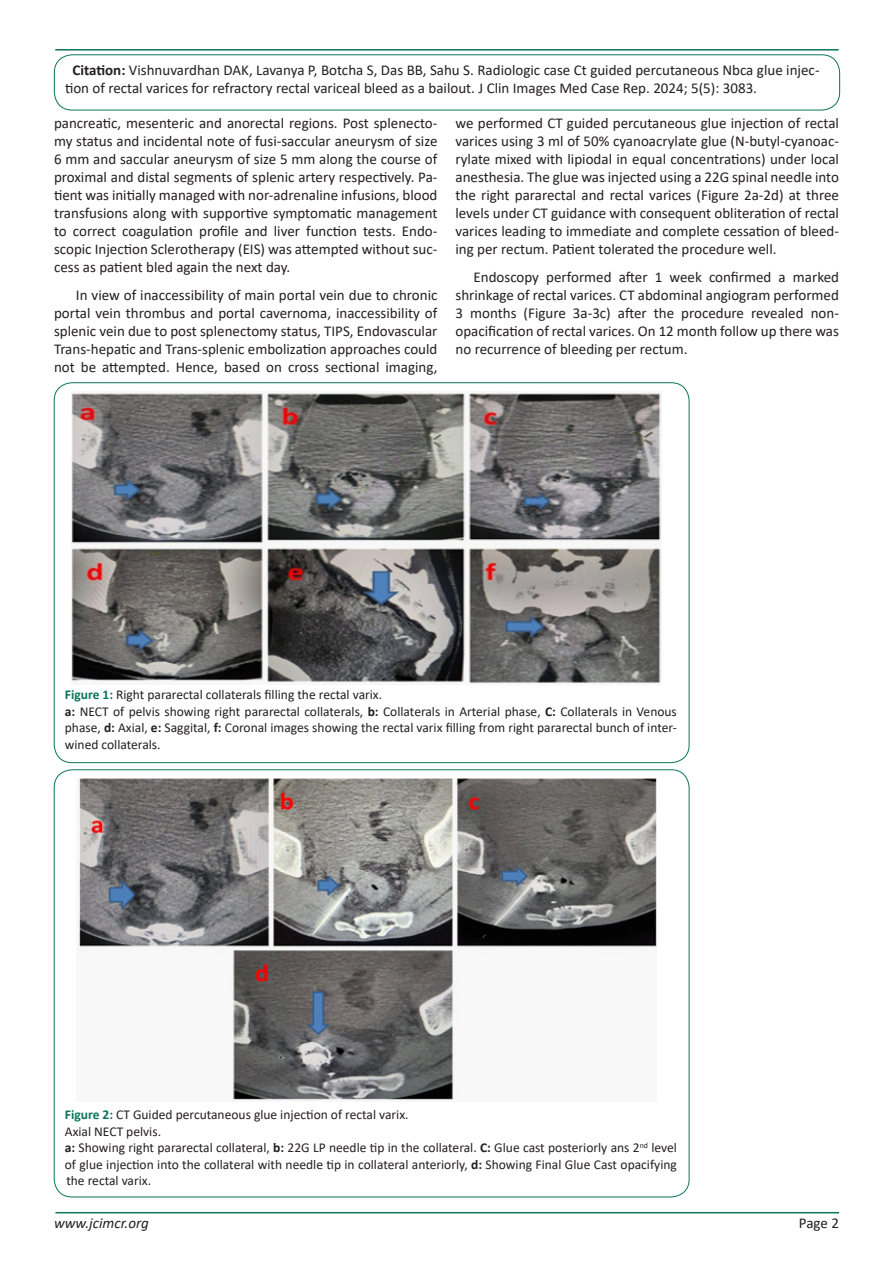
<style>
.page{position:relative;width:893px;height:1263px;background:#fff}
.page>*{position:absolute;margin:0;border:0;box-sizing:border-box;transform-origin:0 0}
.t1{font:15px/18px "Calibri";color:#231f20;text-align:justify}
.t2{font:italic 15px "Calibri";color:#231f20}
.t3{font:13.5px/16.5px "Calibri";color:#231f20;text-align:justify}
.s1{font-weight:700}
.s2{font-weight:700;color:#0a755b}
</style>
<div class="page">
<hr style="left:55px;top:1212px;width:784px;height:1px;background:#0a755b">
<hr style="left:55px;top:49px;width:784px;height:2px;background:#0a755b">
<div style="left:54px;top:55px;width:786px;height:55px;border:1px solid #0a755b;border-radius:18px"></div>
<img style="left:71px;top:392px;width:590px;height:292px">
<img style="left:78px;top:779px;width:578px;height:322px">
<p class="t1" style="left:65px;top:61px;width:756px;text-indent:8px"><span class="s1">Citation:</span> Vishnuvardhan DAK, Lavanya P, Botcha S, Das BB, Sahu S. Radiologic case Ct guided percutaneous Nbca glue injec&shy;tion of rectal varices for refractory rectal variceal bleed as a bailout. J Clin Images Med Case Rep. 2024; 5(5): 3083.</p>
<p class="t1" style="left:54px;top:113px;width:385px">pancreatic, mesenteric and anorectal regions. Post splenecto&shy;my status and incidental note of fusi-saccular aneurysm of size 6 mm and saccular aneurysm of size 5 mm along the course of proximal and distal segments of splenic artery respectively. Pa&shy;tient was initially managed with nor-adrenaline infusions, blood transfusions along with supportive symptomatic management to correct coagulation profile and liver function tests. Endo&shy;scopic Injection Sclerotherapy (EIS) was attempted without suc&shy;cess as patient bled again the next day.</p>
<p class="t1" style="left:54px;top:286px;width:385px;text-indent:22px">In view of inaccessibility of main portal vein due to chronic portal vein thrombus and portal cavernoma, inaccessibility of splenic vein due to post splenectomy status, TIPS, Endovascular Trans-hepatic and Trans-splenic embolization approaches could not be attempted. Hence, based on cross sectional imaging,</p>
<p class="t1" style="left:455px;top:113px;width:385px">we performed CT guided percutaneous glue injection of rectal varices using 3 ml of 50% cyanoacrylate glue (N-butyl-cyanoac&shy;rylate mixed with lipiodal in equal concentrations) under local anesthesia. The glue was injected using a 22G spinal needle into the right pararectal and rectal varices (Figure 2a-2d) at three levels under CT guidance with consequent obliteration of rectal varices leading to immediate and complete cessation of bleed&shy;ing per rectum. Patient tolerated the procedure well.</p>
<p class="t1" style="left:455px;top:268px;width:385px;text-indent:18px">Endoscopy performed after 1 week confirmed a marked shrinkage of rectal varices. CT abdominal angiogram performed 3 months (Figure 3a-3c) after the procedure revealed non&shy;opacification of rectal varices. On 12 month follow up there was no recurrence of bleeding per rectum.</p>
<p class="t3" style="left:65px;top:686px;width:319px"><span class="s2">Figure 1:</span> Right pararectal collaterals filling the rectal varix.</p>
<p class="t3" style="left:65px;top:702px;width:613px"><span class="s1">a:</span> NECT of pelvis showing right pararectal collaterals, <span class="s1">b:</span> Collaterals in Arterial phase, <span class="s1">C:</span> Collaterals in Venous phase, <span class="s1">d:</span> Axial, <span class="s1">e:</span> Saggital, <span class="s1">f:</span> Coronal images showing the rectal varix filling from right pararectal bunch of inter&shy;wined collaterals.</p>
<p class="t3" style="left:65px;top:1106px;width:345px"><span class="s2">Figure 2:</span> CT Guided percutaneous glue injection of rectal varix.</p>
<p class="t3" style="left:65px;top:1122px;width:98px">Axial NECT pelvis.</p>
<p class="t3" style="left:65px;top:1139px;width:613px"><span class="s1">a:</span> Showing right pararectal collateral, <span class="s1">b:</span> 22G LP needle tip in the collateral. <span class="s1">C:</span> Glue cast posteriorly ans 2<sup>nd</sup> level of glue injection into the collateral with needle tip in collateral anteriorly, <span class="s1">d:</span> Showing Final Glue Cast opacifying the rectal varix.</p>
<p class="t2" style="left:54px;top:1212px;width:96px">www.jcimcr.org</p>
<p class="t1" style="left:799px;top:1213px;width:42px">Page 2</p>
</div>
